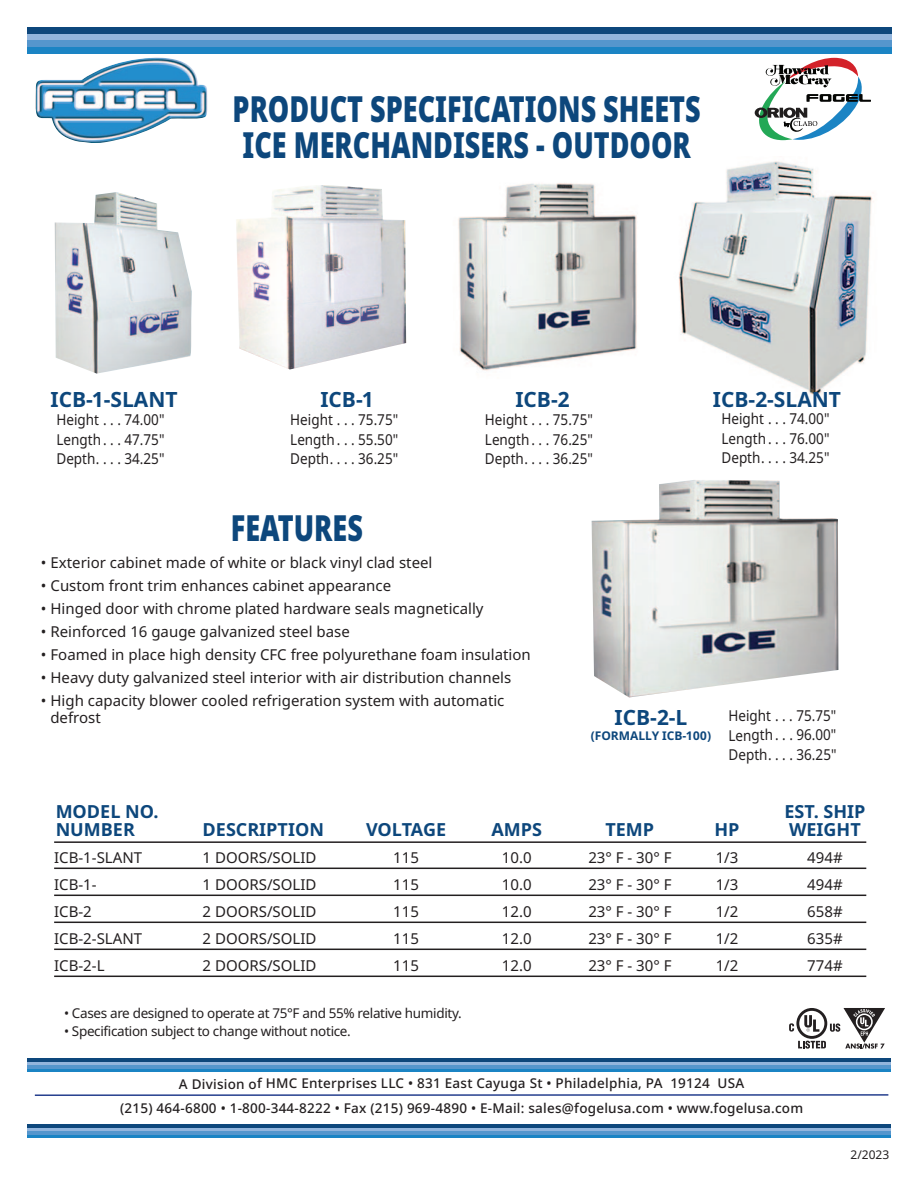
<style>
.page{position:relative;width:918px;height:1188px;background:#fff}
.page>*{position:absolute;margin:0;border:0;box-sizing:border-box;transform-origin:0 0}
.t1{font:900 36px/36px "Noto Sans";color:#0d477c;scale:.75 1}
.t2{font:700 21px "Noto Sans";color:#0d477c}
.t3{font:700 18px "Noto Sans";color:#0d477c}
.t4{font:15px/16.5px "Noto Sans";color:#231f20}
.t5{font:15px/19.5px "Noto Sans";color:#231f20;text-align:justify;scale:.9 1}
.t6{font:500 13.5px/24.8px "Noto Sans";letter-spacing:.015em;color:#231f20;text-align:center}
.t7{font:13.5px "Noto Sans";letter-spacing:-.025em;color:#231f20}
.t8{font:700 12px "Noto Sans";color:#0d477c}
.t9{font:12px "Noto Sans";color:#231f20}
</style>
<div class="page">
<hr style="left:35px;top:1094px;width:853px;height:2px;background:#253f8e">
<svg style="left:789px;top:1008px;width:96px;height:41px"></svg>
<svg style="left:27px;top:1134px;width:864px;height:4px;background:#2988c6"></svg>
<hr style="left:27px;top:1128px;width:864px;height:3px;background:#92b5dd">
<hr style="left:27px;top:1131px;width:864px;height:3px;background:#5596cd">
<hr style="left:27px;top:1124px;width:864px;height:4px;background:#0d477c">
<svg style="left:27px;top:1068px;width:864px;height:4px;background:#2988c6"></svg>
<hr style="left:27px;top:1062px;width:864px;height:3px;background:#92b5dd">
<hr style="left:27px;top:1065px;width:864px;height:3px;background:#5596cd">
<hr style="left:27px;top:1058px;width:864px;height:4px;background:#0d477c">
<svg style="left:755px;top:58px;width:116px;height:82px"></svg>
<div style="left:28px;top:47px;width:864px;height:7px;background:#1b84c4"></div>
<div style="left:28px;top:34px;width:864px;height:6px;background:#92b5dd"></div>
<div style="left:28px;top:40px;width:864px;height:7px;background:#5596cd"></div>
<div style="left:28px;top:27px;width:864px;height:7px;background:#0d477c"></div>
<img style="left:35px;top:57px;width:173px;height:86px">
<hr style="left:54px;top:841px;width:812px;height:2px;background:#231f20">
<hr style="left:54px;top:868px;width:812px;height:1px;background:#231f20">
<hr style="left:54px;top:895px;width:812px;height:1px;background:#231f20">
<hr style="left:54px;top:922px;width:812px;height:1px;background:#231f20">
<hr style="left:54px;top:949px;width:812px;height:1px;background:#231f20">
<hr style="left:54px;top:976px;width:812px;height:1px;background:#231f20">
<img style="left:458px;top:183px;width:179px;height:188px">
<img style="left:55px;top:192px;width:137px;height:182px">
<img style="left:592px;top:480px;width:246px;height:217px">
<img style="left:236px;top:185px;width:170px;height:185px">
<img style="left:679px;top:161px;width:194px;height:235px">
<h1 class="t1" style="left:233px;top:90px;width:626px">PRODUCT SPECIFICATIONS SHEETS<br>ICE MERCHANDISERS - OUTDOOR</h1>
<h2 class="t2" style="left:51px;top:385px;width:129px">ICB-1-SLANT</h2>
<p class="t5" style="left:57px;top:410px;width:122px">Height . . . 74.00" Length . . . 47.75" Depth. . . . 34.25"</p>
<h2 class="t2" style="left:320px;top:385px;width:55px">ICB-1</h2>
<h2 class="t2" style="left:515px;top:385px;width:56px">ICB-2</h2>
<p class="t5" style="left:290px;top:410px;width:122px">Height . . . 75.75" Length . . . 55.50" Depth. . . . 36.25"</p>
<h1 class="t1" style="left:231px;top:509px;width:178px">FEATURES</h1>
<p class="t5" style="left:485px;top:410px;width:122px">Height . . . 75.75" Length . . . 76.25" Depth. . . . 36.25"</p>
<h2 class="t2" style="left:713px;top:385px;width:130px">ICB-2-SLANT</h2>
<p class="t5" style="left:722px;top:409px;width:122px">Height . . . 74.00" Length . . . 76.00" Depth. . . . 34.25"</p>
<p class="t4" style="left:41px;top:554px;width:393px">• Exterior cabinet made of white or black vinyl clad steel</p>
<p class="t4" style="left:41px;top:577px;width:352px">• Custom front trim enhances cabinet appearance</p>
<p class="t4" style="left:41px;top:600px;width:444px">• Hinged door with chrome plated hardware seals magnetically</p>
<p class="t4" style="left:41px;top:623px;width:310px">• Reinforced 16 gauge galvanized steel base</p>
<p class="t4" style="left:41px;top:646px;width:491px">• Foamed in place high density CFC free polyurethane foam insulation</p>
<p class="t4" style="left:41px;top:669px;width:472px">• Heavy duty galvanized steel interior with air distribution channels</p>
<p class="t4" style="left:50px;top:692px;width:456px;text-indent:-9px">• High capacity blower cooled refrigeration system with automatic defrost</p>
<h2 class="t2" style="left:615px;top:703px;width:74px">ICB-2-L</h2>
<p class="t8" style="left:591px;top:727px;width:122px">(FORMALLY ICB-100)</p>
<p class="t5" style="left:728px;top:705px;width:122px">Height . . . 75.75" Length . . . 96.00" Depth. . . . 36.25"</p>
<p class="t3" style="left:56px;top:799px;width:104px">MODEL NO.</p>
<p class="t3" style="left:784px;top:799px;width:83px">EST. SHIP</p>
<p class="t3" style="left:56px;top:817px;width:81px">NUMBER</p>
<p class="t3" style="left:203px;top:817px;width:123px">DESCRIPTION</p>
<p class="t3" style="left:366px;top:817px;width:81px">VOLTAGE</p>
<p class="t3" style="left:492px;top:817px;width:52px">AMPS</p>
<p class="t3" style="left:605px;top:817px;width:50px">TEMP</p>
<p class="t3" style="left:714px;top:817px;width:27px">HP</p>
<p class="t3" style="left:789px;top:817px;width:73px">WEIGHT</p>
<p class="t4" style="left:54px;top:849px;width:89px">ICB-1-SLANT</p>
<p class="t4" style="left:203px;top:849px;width:115px">1 DOORS/SOLID</p>
<p class="t4" style="left:393px;top:849px;width:27px">115</p>
<p class="t4" style="left:502px;top:849px;width:31px">10.0</p>
<p class="t4" style="left:588px;top:849px;width:85px">23° F - 30° F</p>
<p class="t4" style="left:716px;top:849px;width:24px">1/3</p>
<p class="t4" style="left:807px;top:849px;width:37px">494#</p>
<p class="t4" style="left:54px;top:876px;width:44px">ICB-1-</p>
<p class="t4" style="left:203px;top:876px;width:115px">1 DOORS/SOLID</p>
<p class="t4" style="left:393px;top:876px;width:27px">115</p>
<p class="t4" style="left:502px;top:876px;width:31px">10.0</p>
<p class="t4" style="left:588px;top:876px;width:85px">23° F - 30° F</p>
<p class="t4" style="left:716px;top:876px;width:24px">1/3</p>
<p class="t4" style="left:807px;top:876px;width:37px">494#</p>
<p class="t4" style="left:54px;top:903px;width:39px">ICB-2</p>
<p class="t4" style="left:203px;top:903px;width:115px">2 DOORS/SOLID</p>
<p class="t4" style="left:393px;top:903px;width:27px">115</p>
<p class="t4" style="left:502px;top:903px;width:31px">12.0</p>
<p class="t4" style="left:588px;top:903px;width:85px">23° F - 30° F</p>
<p class="t4" style="left:716px;top:903px;width:24px">1/2</p>
<p class="t4" style="left:807px;top:903px;width:37px">658#</p>
<p class="t4" style="left:54px;top:930px;width:89px">ICB-2-SLANT</p>
<p class="t4" style="left:203px;top:930px;width:115px">2 DOORS/SOLID</p>
<p class="t4" style="left:393px;top:930px;width:27px">115</p>
<p class="t4" style="left:502px;top:930px;width:31px">12.0</p>
<p class="t4" style="left:588px;top:930px;width:85px">23° F - 30° F</p>
<p class="t4" style="left:716px;top:930px;width:24px">1/2</p>
<p class="t4" style="left:807px;top:930px;width:37px">635#</p>
<p class="t4" style="left:54px;top:957px;width:52px">ICB-2-L</p>
<p class="t4" style="left:203px;top:957px;width:115px">2 DOORS/SOLID</p>
<p class="t4" style="left:393px;top:957px;width:27px">115</p>
<p class="t4" style="left:502px;top:957px;width:31px">12.0</p>
<p class="t4" style="left:588px;top:957px;width:85px">23° F - 30° F</p>
<p class="t4" style="left:716px;top:957px;width:24px">1/2</p>
<p class="t4" style="left:807px;top:957px;width:37px">774#</p>
<p class="t7" style="left:64px;top:1003px;width:399px">• Cases are designed to operate at 75° F and 55% relative humidity.</p>
<p class="t7" style="left:64px;top:1021px;width:288px">• Specification subject to change without notice.</p>
<p class="t6" style="left:120px;top:1071px;width:685px">A Division of HMC Enterprises LLC • 831 East Cayuga St • Philadelphia, PA 19124 USA<br>(215) 464-6800 • 1-800-344-8222 • Fax (215) 969-4890 • E-Mail: sales@fogelusa.com • www.fogelusa.com</p>
<p class="t9" style="left:850px;top:1146px;width:40px">2/2023</p>
</div>
